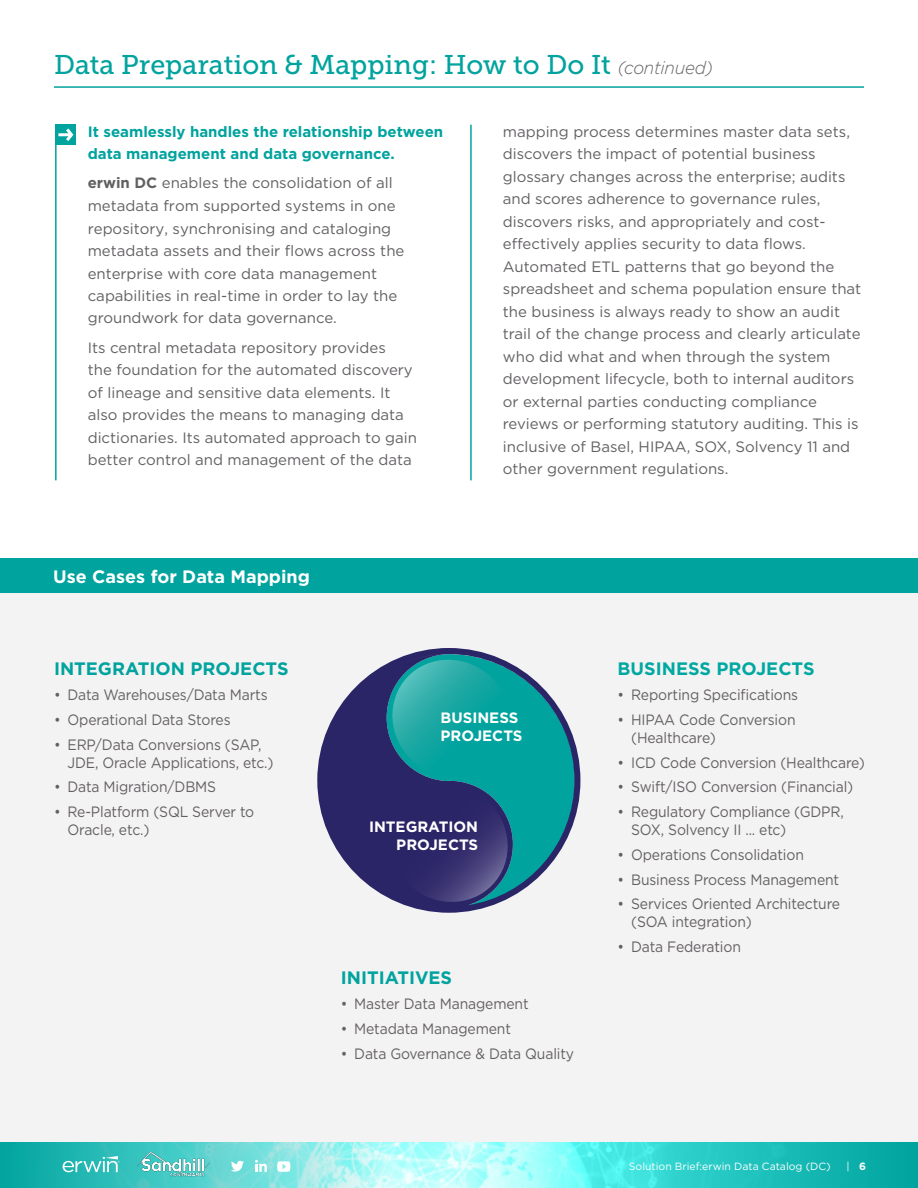
<style>
.page{position:relative;width:918px;height:1188px;background:#fff}
.page>*{position:absolute;margin:0;border:0;box-sizing:border-box;transform-origin:0 0}
.t1{font:27px "Museo Slab 500";color:#00a39e}
.t2{font:700 18px "Gotham";color:#00a39e}
.t3{font:700 18px "Gotham";color:#fff}
.t4{font:700 18px "Gotham";color:#00a8a1}
.t5{font:15px/22.5px "Gotham";color:#636063}
.t6{font:15px/18px "Gotham";color:#636063;scale:.93 1}
.t7{font:700 15px/22.5px "Gotham";color:#00a39e}
.t8{font:700 15px/18px "Gotham";color:#fff}
.t9{font:10.5px "Gotham";color:#fff}
.s1{font-family:"Gotham";font-weight:300;font-style:italic;font-size:18px;color:#636063}
.s2{font-weight:700}
</style>
<div class="page">
<svg style="left:390px;top:1142px;width:527px;height:46px;background:#56dbd6"></svg>
<svg style="left:0;top:1142px;width:390px;height:46px;background:#60d2ce"></svg>
<div style="left:0;top:591px;width:918px;height:551px;background:#f4f3f3"></div>
<hr style="left:54px;top:86px;width:810px;height:2px;background:#00a39e">
<hr style="left:55px;top:125px;width:2px;height:355px;background:#00a39e">
<hr style="left:470px;top:125px;width:2px;height:355px;background:#00a39e">
<div style="left:56px;top:125px;width:20px;height:20px;background:#00a39e"></div>
<hr style="left:58px;top:133px;width:14px;height:3px;background:#fff">
<svg style="left:63px;top:128px;width:11px;height:13px"></svg>
<div style="left:0;top:558px;width:918px;height:35px;background:#00a39e"></div>
<svg style="left:317px;top:648px;width:263px;height:265px"></svg>
<svg style="left:383px;top:654px;width:135px;height:254px;background:#256a88"></svg>
<svg style="left:63px;top:1156px;width:57px;height:16px"></svg>
<svg style="left:231px;top:1160px;width:13px;height:12px"></svg>
<svg style="left:255px;top:1160px;width:12px;height:12px"></svg>
<svg style="left:277px;top:1161px;width:13px;height:11px"></svg>
<img style="left:138px;top:1152px;width:72px;height:26px">
<h1 class="t1" style="left:54px;top:50px;width:661px">Data Preparation &amp; Mapping: How to Do It <span class="s1">(continued)</span></h1>
<p class="t7" style="left:88px;top:120px;width:357px">It seamlessly handles the relationship between data management and data governance.</p>
<p class="t5" style="left:88px;top:172px;width:318px"><span class="s2">erwin DC</span> enables the consolidation of all metadata from supported systems in one repository, synchronising and cataloging metadata assets and their flows across the enterprise with core data management capabilities in real-time in order to lay the groundwork for data governance.</p>
<p class="t5" style="left:88px;top:336px;width:331px">Its central metadata repository provides<br>the foundation for the automated discovery of lineage and sensitive data elements. It also provides the means to managing data dictionaries. Its automated approach to gain better control and management of the data</p>
<p class="t3" style="left:53px;top:565px;width:258px">Use Cases for Data Mapping</p>
<p class="t5" style="left:503px;top:120px;width:360px">mapping process determines master data sets, discovers the impact of potential business glossary changes across the enterprise; audits and scores adherence to governance rules, discovers risks, and appropriately and cost&shy;effectively applies security to data flows.<br>Automated ETL patterns that go beyond the spreadsheet and schema population ensure that the business is always ready to show an audit trail of the change process and clearly articulate who did what and when through the system development lifecycle, both to internal auditors or external parties conducting compliance reviews or performing statutory auditing. This is inclusive of Basel, HIPAA, SOX, Solvency 11 and other government regulations.</p>
<p class="t2" style="left:54px;top:657px;width:236px">INTEGRATION PROJECTS</p>
<p class="t6" style="left:54px;top:685px;width:231px">• Data Warehouses/Data Marts</p>
<p class="t6" style="left:54px;top:710px;width:191px">• Operational Data Stores</p>
<p class="t6" style="left:68px;top:735px;width:223px;text-indent:-14px">• ERP/Data Conversions (SAP,<br>JDE, Oracle Applications, etc.)</p>
<p class="t6" style="left:54px;top:778px;width:176px">• Data Migration/DBMS</p>
<p class="t6" style="left:68px;top:802px;width:202px;text-indent:-14px">• Re-Platform (SQL Server to<br>Oracle, etc.)</p>
<p class="t8" style="left:441px;top:709px;width:83px">BUSINESS<br>PROJECTS</p>
<p class="t8" style="left:369px;top:818px;width:111px;text-align:right">INTEGRATION<br>PROJECTS</p>
<p class="t2" style="left:341px;top:966px;width:113px">INITIATIVES</p>
<p class="t6" style="left:341px;top:994px;width:204px">• Master Data Management</p>
<p class="t6" style="left:341px;top:1019px;width:185px">• Metadata Management</p>
<p class="t6" style="left:341px;top:1044px;width:252px">• Data Governance &amp; Data Quality</p>
<p class="t4" style="left:618px;top:657px;width:198px">BUSINESS PROJECTS</p>
<p class="t6" style="left:618px;top:685px;width:196px">• Reporting Specifications</p>
<p class="t6" style="left:631px;top:710px;width:178px;text-indent:-14px">• HIPAA Code Conversion (Healthcare)</p>
<p class="t6" style="left:618px;top:753px;width:268px">• ICD Code Conversion (Healthcare)</p>
<p class="t6" style="left:618px;top:778px;width:255px">• Swift/ISO Conversion (Financial)</p>
<p class="t6" style="left:631px;top:802px;width:230px;text-indent:-14px">• Regulatory Compliance (GDPR,<br>SOX, Solvency II ... etc)</p>
<p class="t6" style="left:618px;top:845px;width:202px">• Operations Consolidation</p>
<p class="t6" style="left:618px;top:870px;width:240px">• Business Process Management</p>
<p class="t6" style="left:631px;top:895px;width:226px;text-indent:-14px">• Services Oriented Architecture (SOA integration)</p>
<p class="t6" style="left:618px;top:937px;width:134px">• Data Federation</p>
<p class="t9" style="left:629px;top:1159px;width:203px">Solution Brief:erwin Data Catalog (DC)</p>
<p class="t9" style="left:847px;top:1159px;width:21px">| <span class="s2">6</span></p>
</div>
